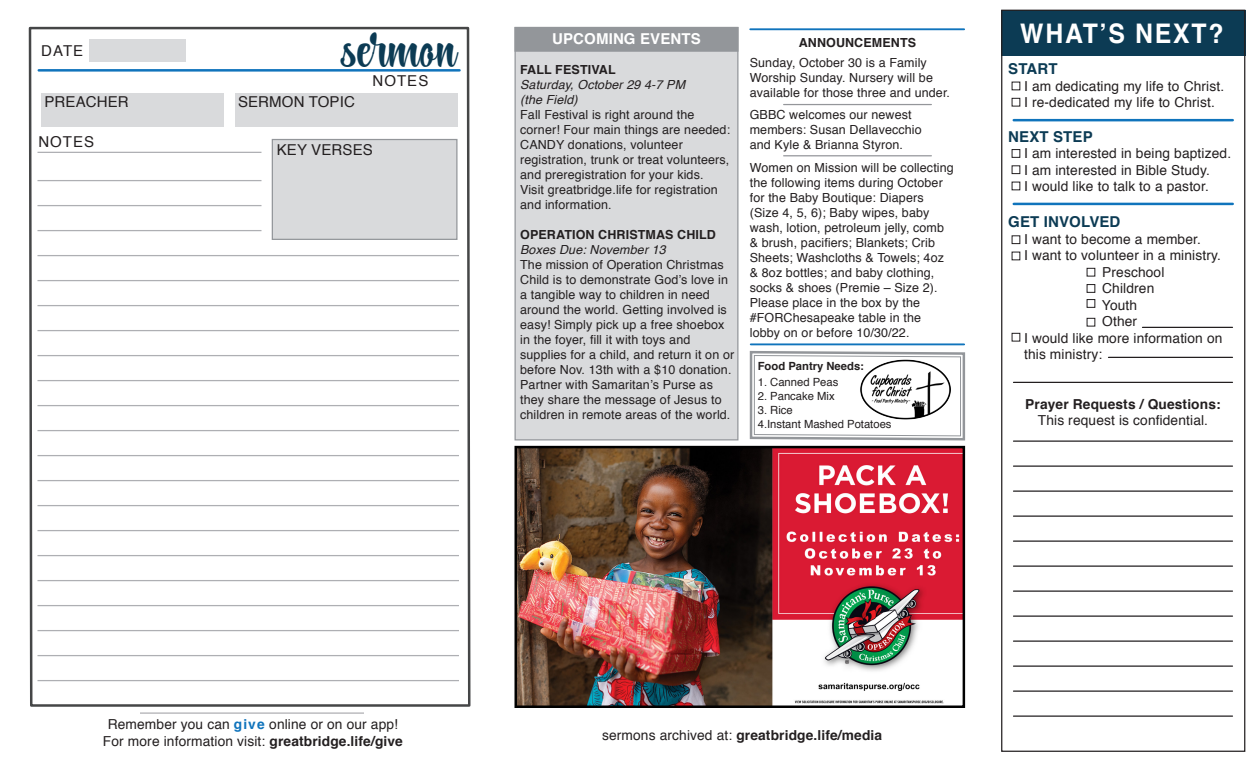
<style>
.page{position:relative;width:1260px;height:765px;background:#fff}
.page>*{position:absolute;margin:0;border:0;box-sizing:border-box;transform-origin:0 0}
.t1{font:47.62px "Lightning Script";color:#0c3b54}
.t2{font:700 27px "Helvetica";letter-spacing:.07em;color:#fff;scale:.92 1}
.t3{font:15px "Helvetica";letter-spacing:.01em;color:#231f20}
.t4{font:700 15px "Helvetica";letter-spacing:.01em;color:#0c3b54}
.t5{font:700 15px "Helvetica";letter-spacing:.01em;color:#fff}
.t6{font:13.75px/16.5px "Helvetica";letter-spacing:.01em;color:#231f20}
.t7{font:700 13.75px "Helvetica";letter-spacing:.01em;color:#231f20}
.t8{font:12.5px/15px "Helvetica";letter-spacing:.01em;color:#231f20}
.t9{font:italic 12.5px "Helvetica";letter-spacing:.01em;color:#231f20}
.t10{font:700 12.5px "Helvetica";letter-spacing:.01em;color:#231f20}
.t11{font:11.25px "Helvetica";color:#231f20}
.t12{font:700 11.25px "Helvetica";color:#231f20}
.s1{font-weight:700;color:#1074bc}
.s2{font-weight:700}
.s3{font-weight:400}
</style>
<div class="page">
<hr style="left:140px;top:712px;width:224px;height:2px;background:#aeafb3">
<div style="left:515px;top:27px;width:223px;height:413px;background:#d9dadc;border:1px solid #93969a"></div>
<div style="left:515px;top:27px;width:223px;height:25px;background:#93969a"></div>
<hr style="left:750px;top:28px;width:214px;height:2px;background:#1074bc">
<hr style="left:751px;top:343px;width:213px;height:2px;background:#1074bc">
<svg style="left:749px;top:351px;width:217px;height:90px"></svg>
<img style="left:857px;top:343px;width:98px;height:97px">
<hr style="left:784px;top:104px;width:147px;height:1px;background:#94969a">
<svg style="left:28px;top:26px;width:443px;height:681px"></svg>
<hr style="left:39px;top:69px;width:421px;height:3px;background:#1074bc">
<div style="left:41px;top:93px;width:183px;height:34px;background:#d9dadc"></div>
<div style="left:235px;top:93px;width:223px;height:34px;background:#d9dadc"></div>
<div style="left:89px;top:39px;width:96px;height:23px;background:#d9dadc"></div>
<div style="left:272px;top:139px;width:186px;height:101px;background:#d9dadc;border:1px solid #93969a"></div>
<hr style="left:38px;top:180px;width:223px;height:1px;background:#aeafb3">
<hr style="left:38px;top:205px;width:223px;height:1px;background:#aeafb3">
<hr style="left:38px;top:230px;width:223px;height:1px;background:#aeafb3">
<hr style="left:38px;top:255px;width:421px;height:1px;background:#aeafb3">
<hr style="left:38px;top:280px;width:421px;height:1px;background:#aeafb3">
<hr style="left:38px;top:305px;width:421px;height:1px;background:#aeafb3">
<hr style="left:38px;top:330px;width:421px;height:1px;background:#aeafb3">
<hr style="left:38px;top:355px;width:421px;height:1px;background:#aeafb3">
<hr style="left:38px;top:380px;width:421px;height:1px;background:#aeafb3">
<hr style="left:38px;top:405px;width:421px;height:1px;background:#aeafb3">
<hr style="left:38px;top:430px;width:421px;height:1px;background:#aeafb3">
<hr style="left:38px;top:455px;width:421px;height:1px;background:#aeafb3">
<hr style="left:38px;top:152px;width:223px;height:1px;background:#aeafb3">
<hr style="left:38px;top:480px;width:421px;height:1px;background:#aeafb3">
<hr style="left:38px;top:505px;width:421px;height:1px;background:#aeafb3">
<hr style="left:38px;top:530px;width:421px;height:1px;background:#aeafb3">
<hr style="left:38px;top:555px;width:421px;height:1px;background:#aeafb3">
<hr style="left:38px;top:580px;width:421px;height:1px;background:#aeafb3">
<hr style="left:38px;top:605px;width:421px;height:1px;background:#aeafb3">
<hr style="left:38px;top:630px;width:421px;height:1px;background:#aeafb3">
<hr style="left:38px;top:655px;width:421px;height:1px;background:#aeafb3">
<hr style="left:38px;top:680px;width:421px;height:1px;background:#aeafb3">
<div style="left:1001px;top:10px;width:244px;height:46px;background:#0c3b54"></div>
<div style="left:1001px;top:10px;width:244px;height:742px;border:1px solid #231f20"></div>
<hr style="left:1014px;top:119px;width:219px;height:2px;background:#1074bc">
<div style="left:1012px;top:98px;width:8px;height:8px;border:1px solid #231f20"></div>
<div style="left:1012px;top:149px;width:8px;height:9px;border:1px solid #231f20"></div>
<div style="left:1012px;top:166px;width:8px;height:8px;border:1px solid #231f20"></div>
<div style="left:1012px;top:236px;width:8px;height:8px;border:1px solid #231f20"></div>
<div style="left:1087px;top:268px;width:8px;height:8px;border:1px solid #231f20"></div>
<hr style="left:1014px;top:203px;width:219px;height:2px;background:#1074bc">
<div style="left:1012px;top:333px;width:8px;height:8px;border:1px solid #231f20"></div>
<hr style="left:1013px;top:440px;width:219px;height:2px;background:#231f20">
<hr style="left:1013px;top:465px;width:219px;height:2px;background:#231f20">
<hr style="left:1013px;top:490px;width:219px;height:2px;background:#231f20">
<hr style="left:1013px;top:515px;width:219px;height:2px;background:#231f20">
<hr style="left:1013px;top:540px;width:219px;height:2px;background:#231f20">
<hr style="left:1013px;top:565px;width:219px;height:2px;background:#231f20">
<hr style="left:1013px;top:590px;width:219px;height:2px;background:#231f20">
<hr style="left:1109px;top:357px;width:123px;height:1px;background:#231f20">
<hr style="left:1013px;top:382px;width:219px;height:1px;background:#231f20">
<hr style="left:1013px;top:616px;width:219px;height:1px;background:#231f20">
<hr style="left:1013px;top:641px;width:219px;height:1px;background:#231f20">
<hr style="left:1013px;top:666px;width:219px;height:1px;background:#231f20">
<hr style="left:1013px;top:691px;width:219px;height:1px;background:#231f20">
<hr style="left:1013px;top:716px;width:219px;height:1px;background:#231f20">
<div style="left:1087px;top:284px;width:8px;height:9px;border:1px solid #231f20"></div>
<div style="left:1087px;top:299px;width:8px;height:9px;border:1px solid #231f20"></div>
<div style="left:1087px;top:318px;width:8px;height:8px;border:1px solid #231f20"></div>
<hr style="left:1143px;top:327px;width:89px;height:1px;background:#231f20">
<hr style="left:784px;top:155px;width:147px;height:1px;background:#94969a">
<img style="left:518px;top:449px;width:444px;height:256px">
<div style="left:515px;top:446px;width:450px;height:262px;border:2px solid #000"></div>
<p class="t3" style="left:41px;top:39px;width:44px">DATE</p>
<p class="t1" style="left:344px;top:23px;width:115px">sermon</p>
<p class="t3" style="left:372px;top:69px;width:57px">NOTES</p>
<p class="t3" style="left:44px;top:91px;width:86px">PREACHER</p>
<p class="t3" style="left:238px;top:91px;width:118px">SERMON TOPIC</p>
<p class="t3" style="left:38px;top:131px;width:57px">NOTES</p>
<p class="t3" style="left:277px;top:138px;width:98px">KEY VERSES</p>
<p class="t5" style="left:552px;top:27px;width:150px">UPCOMING EVENTS</p>
<p class="t10" style="left:520px;top:60px;width:97px">FALL FESTIVAL</p>
<p class="t9" style="left:520px;top:75px;width:166px">Saturday, October 29 4-7 PM</p>
<p class="t9" style="left:520px;top:90px;width:59px">(the Field)</p>
<p class="t8" style="left:520px;top:108px;width:176px">Fall Festival is right around the</p>
<p class="t8" style="left:520px;top:123px;width:212px">corner! Four main things are needed:<br>CANDY donations, volunteer</p>
<p class="t8" style="left:520px;top:153px;width:211px">registration, trunk or treat volunteers,</p>
<p class="t8" style="left:520px;top:168px;width:185px">and preregistration for your kids.</p>
<p class="t8" style="left:520px;top:183px;width:199px">Visit greatbridge.life for registration</p>
<p class="t8" style="left:520px;top:198px;width:93px">and information.</p>
<p class="t10" style="left:520px;top:225px;width:197px">OPERATION CHRISTMAS CHILD</p>
<p class="t9" style="left:520px;top:240px;width:147px">Boxes Due: November 13</p>
<p class="t8" style="left:520px;top:258px;width:209px">The mission of Operation Christmas<br>Child is to demonstrate God’s love in</p>
<p class="t8" style="left:520px;top:288px;width:191px">a tangible way to children in need</p>
<p class="t8" style="left:520px;top:303px;width:208px">around the world. Getting involved is easy! Simply pick up a free shoebox</p>
<p class="t8" style="left:520px;top:333px;width:172px">in the foyer, fill it with toys and</p>
<p class="t8" style="left:520px;top:348px;width:216px">supplies for a child, and return it on or before Nov. 13th with a $10 donation.</p>
<p class="t8" style="left:520px;top:378px;width:194px">Partner with Samaritan’s Purse as</p>
<p class="t8" style="left:520px;top:393px;width:212px">they share the message of Jesus to children in remote areas of the world.</p>
<p class="t10" style="left:799px;top:33px;width:119px">ANNOUNCEMENTS</p>
<p class="t8" style="left:750px;top:55px;width:179px">Sunday, October 30 is a Family</p>
<p class="t8" style="left:750px;top:70px;width:202px">Worship Sunday. Nursery will be available for those three and under.</p>
<p class="t8" style="left:750px;top:108px;width:174px">GBBC welcomes our newest members: Susan Dellavecchio</p>
<p class="t8" style="left:750px;top:138px;width:155px">and Kyle &amp; Brianna Styron.</p>
<p class="t8" style="left:750px;top:160px;width:206px">Women on Mission will be collecting the following items during October for the Baby Boutique: Diapers (Size 4, 5, 6); Baby wipes, baby wash, lotion, petroleum jelly, comb &amp; brush, pacifiers; Blankets; Crib<br>Sheets; Washcloths &amp; Towels; 4oz &amp; 8oz bottles; and baby clothing, socks &amp; shoes (Premie – Size 2).<br>Please place in the box by the #FORChesapeake table in the</p>
<p class="t8" style="left:750px;top:325px;width:161px">lobby on or before 10/30/22.</p>
<p class="t12" style="left:758px;top:357px;width:108px">Food Pantry Needs:</p>
<p class="t11" style="left:758px;top:374px;width:82px">1. Canned Peas</p>
<p class="t11" style="left:758px;top:388px;width:78px">2. Pancake Mix</p>
<p class="t11" style="left:758px;top:401px;width:37px">3. Rice</p>
<p class="t11" style="left:758px;top:415px;width:135px">4.Instant Mashed Potatoes</p>
<p class="t2" style="left:1020px;top:11px;width:222px">WHAT’S NEXT?</p>
<p class="t4" style="left:1008px;top:57px;width:51px">START</p>
<p class="t6" style="left:1024px;top:78px;width:202px">I am dedicating my life to Christ.</p>
<p class="t6" style="left:1024px;top:95px;width:192px">I re-dedicated my life to Christ.</p>
<p class="t4" style="left:1008px;top:124px;width:86px">NEXT STEP</p>
<p class="t6" style="left:1024px;top:146px;width:209px">I am interested in being baptized.</p>
<p class="t6" style="left:1024px;top:162px;width:187px">I am interested in Bible Study.</p>
<p class="t6" style="left:1024px;top:179px;width:186px">I would like to talk to a pastor.</p>
<p class="t4" style="left:1008px;top:210px;width:114px">GET INVOLVED</p>
<p class="t6" style="left:1024px;top:231px;width:178px">I want to become a member.</p>
<p class="t6" style="left:1024px;top:248px;width:198px">I want to volunteer in a ministry.</p>
<p class="t6" style="left:1102px;top:264px;width:64px">Preschool</p>
<p class="t6" style="left:1102px;top:281px;width:54px">Children</p>
<p class="t6" style="left:1102px;top:297px;width:37px">Youth</p>
<p class="t6" style="left:1102px;top:314px;width:36px">Other</p>
<p class="t6" style="left:1024px;top:330px;width:200px">I would like more information on this ministry:</p>
<p class="t7" style="left:1025px;top:393px;width:197px">Prayer Requests / Questions:</p>
<p class="t6" style="left:1038px;top:413px;width:172px">This request is confidential.</p>
<p class="t6" style="left:108px;top:716px;width:292px">Remember you can <span class="s1">give</span> online or on our app!</p>
<p class="t6" style="left:103px;top:733px;width:302px">For more information visit: <span class="s2">greatbridge.life/give</span></p>
<p class="t7" style="left:602px;top:724px;width:282px"><span class="s3">sermons archived at:</span> greatbridge.life/media</p>
</div>
